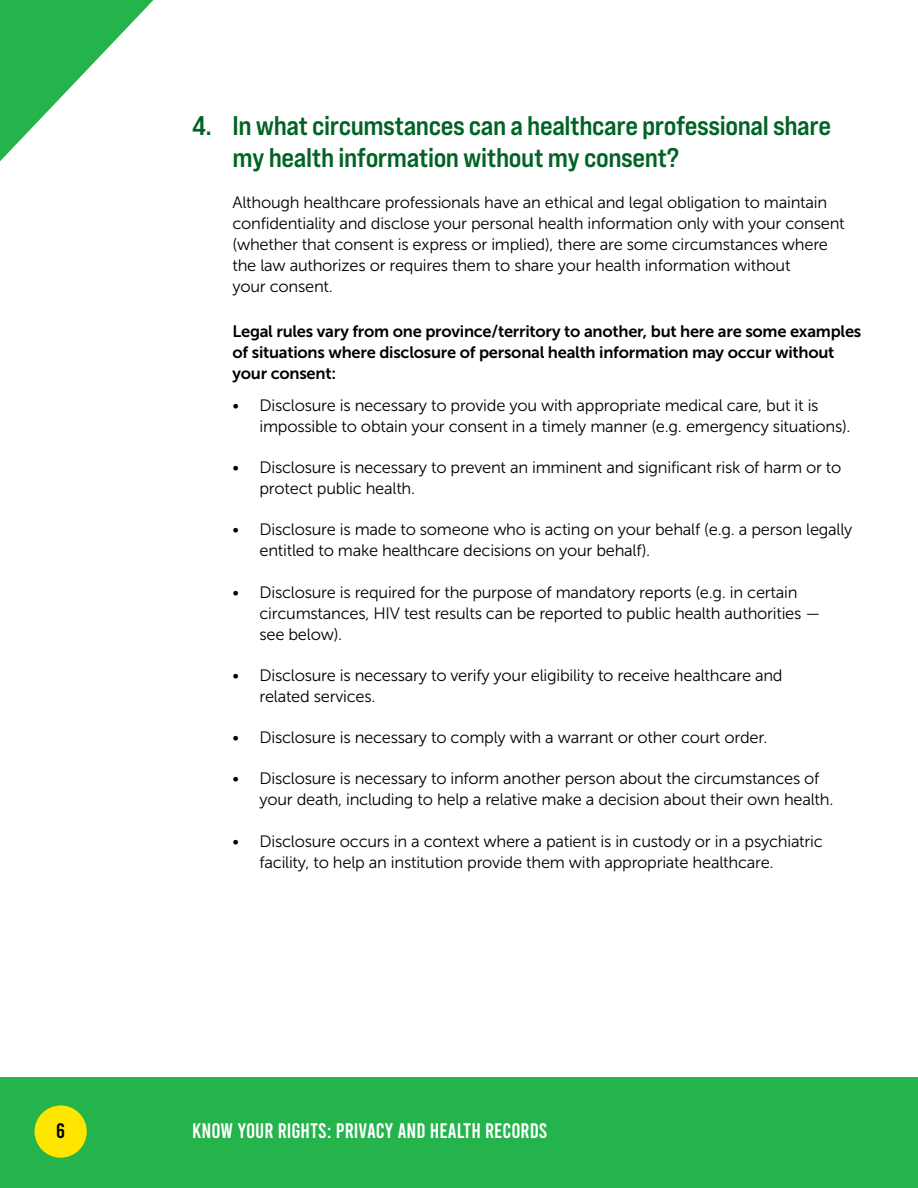
<style>
.page{position:relative;width:918px;height:1188px;background:#fff}
.page>*{position:absolute;margin:0;border:0;box-sizing:border-box;transform-origin:0 0}
.Headers{font:27px/31.5px "Bebas Neue Pro Exp Bd";letter-spacing:-.015em;color:#006324}
.t1{font:21px "Bebas";color:#fff}
.t2{font:21px "Bebas";color:#000}
.Body{font:16.5px/21px "Museo Sans 300";letter-spacing:-.015em;color:#000}
.Subheads{font:16.5px/21px "Museo Sans 700";letter-spacing:-.015em;color:#000}
</style>
<div class="page">
<div style="left:0;top:1078px;width:918px;height:110px;background:#25b34b"></div>
<svg style="left:0;top:0;width:153px;height:161px"></svg>
<div style="left:35px;top:1105px;width:52px;height:53px;background:#ffe600;border-radius:50%"></div>
<p class="Headers" style="left:232px;top:109px;width:600px;text-indent:-40px">4. In what circumstances can a healthcare professional share my health information without my consent?</p>
<p class="Body" style="left:232px;top:192px;width:614px">Although healthcare professionals have an ethical and legal obligation to maintain confidentiality and disclose your personal health information only with your consent (whether that consent is express or implied), there are some circumstances where the law authorizes or requires them to share your health information without<br>your consent.</p>
<p class="Subheads" style="left:232px;top:321px;width:630px">Legal rules vary from one province/territory to another, but here are some examples of situations where disclosure of personal health information may occur without your consent:</p>
<p class="Body" style="left:260px;top:395px;width:593px;text-indent:-27px">• Disclosure is necessary to provide you with appropriate medical care, but it is impossible to obtain your consent in a timely manner (e.g. emergency situations).</p>
<p class="Body" style="left:260px;top:457px;width:583px;text-indent:-27px">• Disclosure is necessary to prevent an imminent and significant risk of harm or to protect public health.</p>
<p class="Body" style="left:260px;top:519px;width:594px;text-indent:-27px">• Disclosure is made to someone who is acting on your behalf (e.g. a person legally entitled to make healthcare decisions on your behalf).</p>
<p class="Body" style="left:260px;top:582px;width:562px;text-indent:-27px">• Disclosure is required for the purpose of mandatory reports (e.g. in certain circumstances, HIV test results can be reported to public health authorities — see below).</p>
<p class="Body" style="left:260px;top:665px;width:525px;text-indent:-27px">• Disclosure is necessary to verify your eligibility to receive healthcare and related services.</p>
<p class="Body" style="left:232px;top:727px;width:536px">• Disclosure is necessary to comply with a warrant or other court order.</p>
<p class="Body" style="left:260px;top:768px;width:575px;text-indent:-27px">• Disclosure is necessary to inform another person about the circumstances of your death, including to help a relative make a decision about their own health.</p>
<p class="Body" style="left:260px;top:831px;width:565px;text-indent:-27px">• Disclosure occurs in a context where a patient is in custody or in a psychiatric facility, to help an institution provide them with appropriate healthcare.</p>
<p class="t2" style="left:56px;top:1120px;width:10px">6</p>
<p class="t1" style="left:192px;top:1120px;width:357px">KNOW YOUR RIGHTS: PRIVACY AND HEALTH RECORDS</p>
</div>
